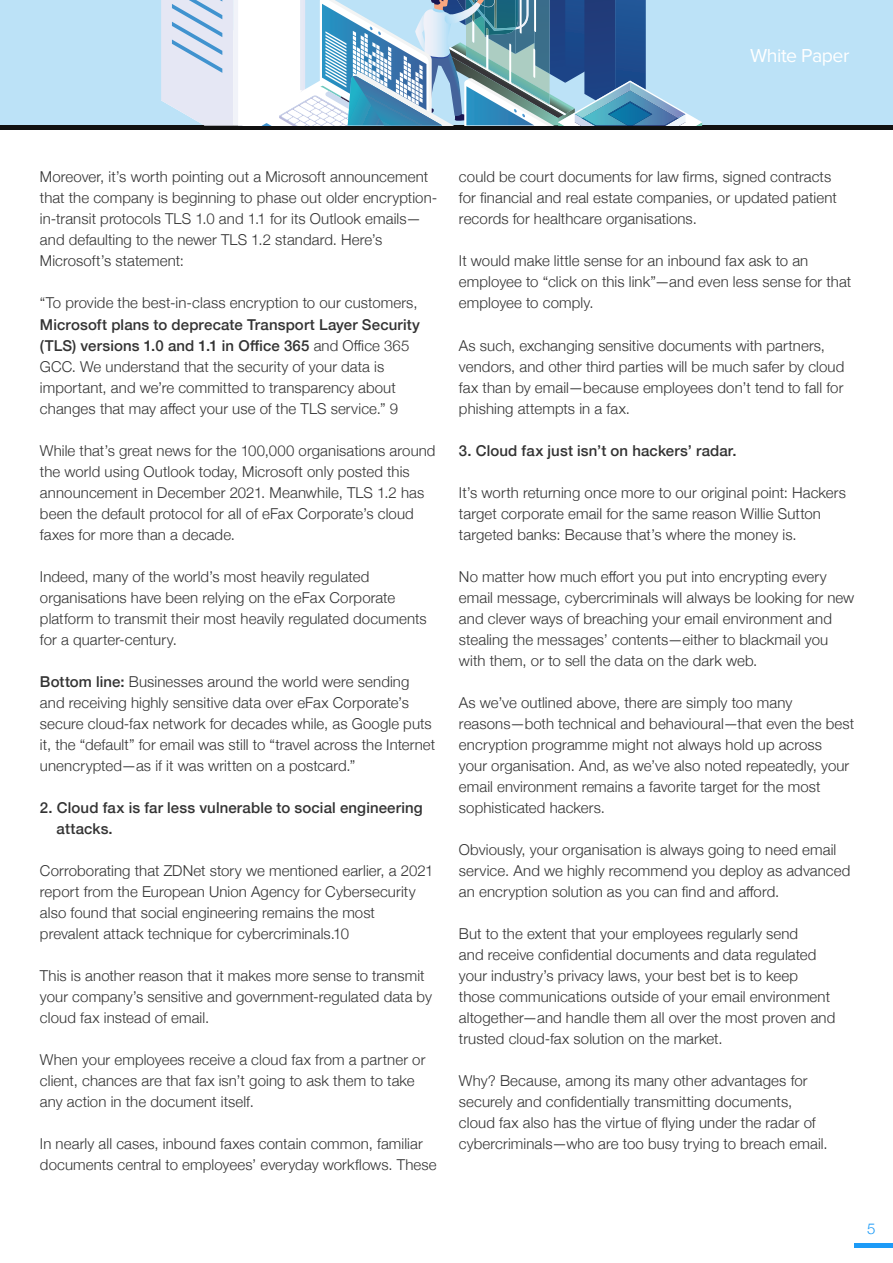
<style>
.page{position:relative;width:893px;height:1263px;background:#fff}
.page>*{position:absolute;margin:0;border:0;box-sizing:border-box;transform-origin:0 0}
.t1{font:19.5px "Proxima Nova";letter-spacing:-.025em;color:#fff}
.t2{font:300 15px/21px "Helvetica Neue";letter-spacing:.005em;color:#333}
.t3{font:500 15px/21px "Helvetica Neue";letter-spacing:.01em;color:#333}
.t4{font:300 15px "Helvetica Neue";color:#1d9bf7}
.s1{font-weight:500}
</style>
<div class="page">
<svg style="left:854px;top:1243px;width:39px;height:5px"></svg>
<svg style="left:0;top:0;width:893px;height:130px"></svg>
<h1 class="t1" style="left:750px;top:44px;width:101px">White Paper</h1>
<p class="t2" style="left:40px;top:166px;width:399px">Moreover, it’s worth pointing out a Microsoft announcement that the company is beginning to phase out older encryption&shy;in-transit protocols TLS 1.0 and 1.1 for its Outlook emails— and defaulting to the newer TLS 1.2 standard. Here’s Microsoft’s statement:</p>
<p class="t2" style="left:40px;top:292px;width:382px">“To provide the best-in-class encryption to our customers, <span class="s1">Microsoft plans to deprecate Transport Layer Security (TLS) versions 1.0 and 1.1 in Office 365</span> and Office 365<br>GCC. We understand that the security of your data is important, and we’re committed to transparency about changes that may affect your use of the TLS service.” 9</p>
<p class="t2" style="left:40px;top:439px;width:397px">While that’s great news for the 100,000 organisations around the world using Outlook today, Microsoft only posted this announcement in December 2021. Meanwhile, TLS 1.2 has been the default protocol for all of eFax Corporate’s cloud faxes for more than a decade.</p>
<p class="t2" style="left:40px;top:565px;width:388px">Indeed, many of the world’s most heavily regulated organisations have been relying on the eFax Corporate platform to transmit their most heavily regulated documents for a quarter-century.</p>
<p class="t2" style="left:40px;top:670px;width:397px"><span class="s1">Bottom line:</span> Businesses around the world were sending and receiving highly sensitive data over eFax Corporate’s secure cloud-fax network for decades while, as Google puts it, the “default” for email was still to “travel across the Internet unencrypted—as if it was written on a postcard.”</p>
<p class="t3" style="left:57px;top:795px;width:367px;text-indent:-17px">2. Cloud fax is far less vulnerable to social engineering attacks.</p>
<p class="t2" style="left:40px;top:859px;width:395px">Corroborating that ZDNet story we mentioned earlier, a 2021 report from the European Union Agency for Cybersecurity also found that social engineering remains the most prevalent attack technique for cybercriminals.10</p>
<p class="t2" style="left:40px;top:964px;width:394px">This is another reason that it makes more sense to transmit your company’s sensitive and government-regulated data by cloud fax instead of email.</p>
<p class="t2" style="left:40px;top:1048px;width:387px">When your employees receive a cloud fax from a partner or client, chances are that fax isn’t going to ask them to take any action in the document itself.</p>
<p class="t2" style="left:40px;top:1132px;width:398px">In nearly all cases, inbound faxes contain common, familiar documents central to employees’ everyday workflows. These</p>
<p class="t2" style="left:459px;top:166px;width:379px">could be court documents for law firms, signed contracts for financial and real estate companies, or updated patient records for healthcare organisations.</p>
<p class="t2" style="left:459px;top:250px;width:394px">It would make little sense for an inbound fax ask to an employee to “click on this link”—and even less sense for that employee to comply.</p>
<p class="t2" style="left:459px;top:334px;width:387px">As such, exchanging sensitive documents with partners, vendors, and other third parties will be much safer by cloud fax than by email—because employees don’t tend to fall for phishing attempts in a fax.</p>
<p class="t3" style="left:459px;top:438px;width:279px">3. Cloud fax just isn’t on hackers’ radar.</p>
<p class="t2" style="left:459px;top:481px;width:388px">It’s worth returning once more to our original point: Hackers target corporate email for the same reason Willie Sutton targeted banks: Because that’s where the money is.</p>
<p class="t2" style="left:459px;top:565px;width:397px">No matter how much effort you put into encrypting every email message, cybercriminals will always be looking for new and clever ways of breaching your email environment and stealing the messages’ contents—either to blackmail you with them, or to sell the data on the dark web.</p>
<p class="t2" style="left:459px;top:691px;width:397px">As we’ve outlined above, there are simply too many reasons—both technical and behavioural—that even the best encryption programme might not always hold up across<br>your organisation. And, as we’ve also noted repeatedly, your email environment remains a favorite target for the most sophisticated hackers.</p>
<p class="t2" style="left:459px;top:838px;width:393px">Obviously, your organisation is always going to need email service. And we highly recommend you deploy as advanced an encryption solution as you can find and afford.</p>
<p class="t2" style="left:459px;top:922px;width:378px">But to the extent that your employees regularly send<br>and receive confidential documents and data regulated your industry’s privacy laws, your best bet is to keep those communications outside of your email environment altogether—and handle them all over the most proven and trusted cloud-fax solution on the market.</p>
<p class="t2" style="left:459px;top:1069px;width:370px">Why? Because, among its many other advantages for securely and confidentially transmitting documents, cloud fax also has the virtue of flying under the radar of cybercriminals—who are too busy trying to breach email.</p>
<p class="t4" style="left:867px;top:1216px;width:10px">5</p>
</div>
